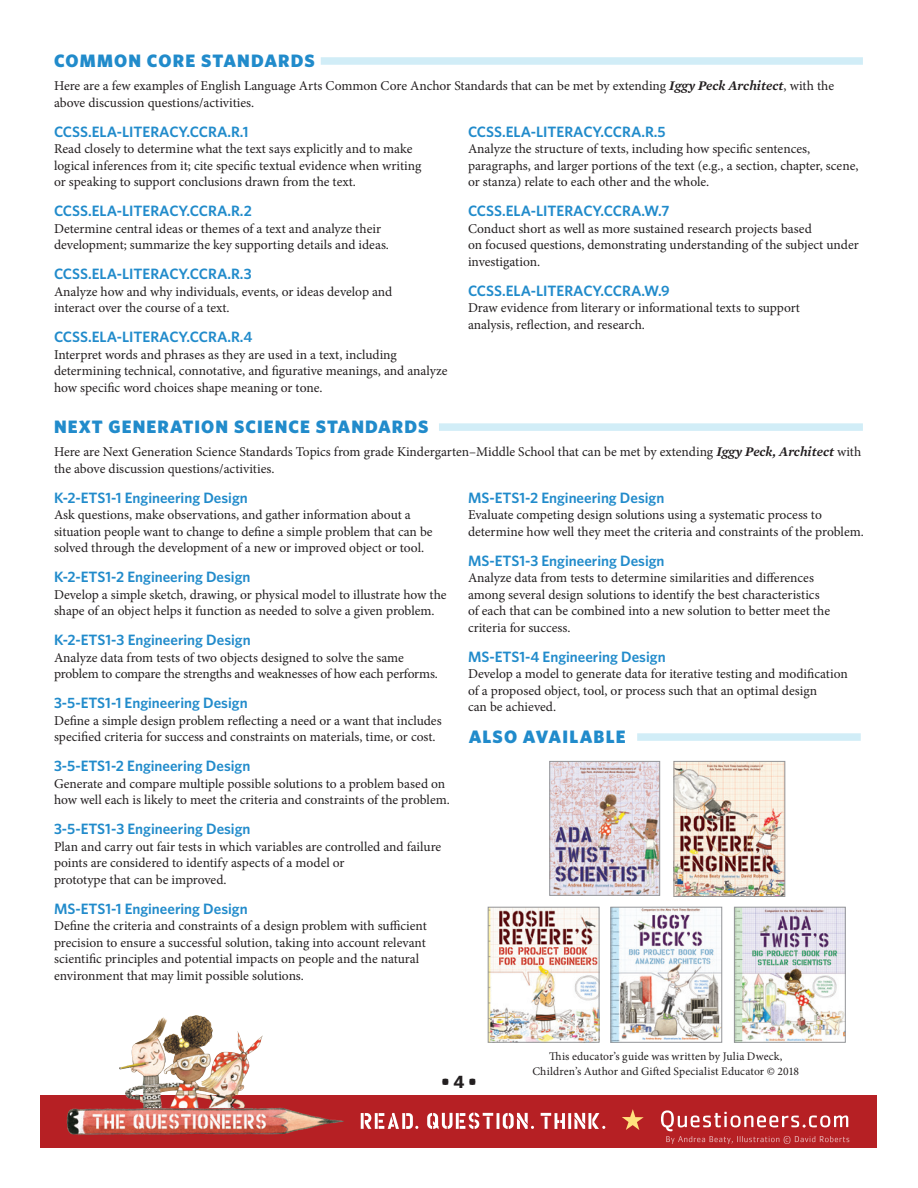
<style>
.page{position:relative;width:918px;height:1188px;background:#fff}
.page>*{position:absolute;margin:0;border:0;box-sizing:border-box;transform-origin:0 0}
.t1{font:900 18px "Whitney";letter-spacing:.06em;color:#218bcb}
.t2{font:700 18px "Whitney";color:#231f20}
.t3{font:600 15px "Whitney";color:#218bcb}
.t4{font:13.5px/16.5px "Minion Pro";color:#231f20}
.t5{font:11.7px/15px "Minion Pro";letter-spacing:.01em;color:#231f20;text-align:center}
.s1{font-family:"Mercury Text G1";font-weight:600;font-style:italic}
</style>
<div class="page">
<div style="left:321px;top:57px;width:542px;height:8px;background:#d1edf7"></div>
<div style="left:439px;top:423px;width:424px;height:8px;background:#d1edf7"></div>
<div style="left:637px;top:733px;width:224px;height:8px;background:#d1edf7"></div>
<img style="left:676px;top:763px;width:107px;height:132px">
<div style="left:674px;top:761px;width:111px;height:136px;border:1px solid #939598"></div>
<img style="left:736px;top:909px;width:108px;height:132px">
<div style="left:734px;top:907px;width:112px;height:136px;border:1px solid #939598"></div>
<img style="left:612px;top:909px;width:108px;height:132px">
<div style="left:610px;top:907px;width:112px;height:136px;border:1px solid #939598"></div>
<img style="left:490px;top:909px;width:107px;height:132px">
<div style="left:488px;top:907px;width:111px;height:136px;border:1px solid #939598"></div>
<img style="left:551px;top:763px;width:107px;height:131px">
<div style="left:549px;top:761px;width:111px;height:135px;border:1px solid #939598"></div>
<svg style="left:40px;top:1095px;width:837px;height:53px;background:#ba3737"></svg>
<img style="left:199px;top:1107px;width:76px;height:2px">
<svg style="left:622px;top:1109px;width:22px;height:21px"></svg>
<svg style="left:661px;top:1110px;width:188px;height:34px;background:#c24548"></svg>
<svg style="left:361px;top:1113px;width:244px;height:16px"></svg>
<img style="left:159px;top:1015px;width:38px;height:68px">
<h1 class="t1" style="left:54px;top:50px;width:262px">COMMON CORE STANDARDS</h1>
<p class="t4" style="left:54px;top:78px;width:782px">Here are a few examples of English Language Arts Common Core Anchor Standards that can be met by extending <span class="s1">Iggy Peck Architect</span>, with the above discussion questions/activities.</p>
<p class="t3" style="left:54px;top:122px;width:196px">CCSS.ELA-LITERACY.CCRA.R.1</p>
<p class="t4" style="left:54px;top:141px;width:369px">Read closely to determine what the text says explicitly and to make logical inferences from it; cite specific textual evidence when writing or speaking to support conclusions drawn from the text.</p>
<p class="t3" style="left:54px;top:202px;width:200px">CCSS.ELA-LITERACY.CCRA.R.2</p>
<p class="t4" style="left:54px;top:220px;width:337px">Determine central ideas or themes of a text and analyze their development; summarize the key supporting details and ideas.</p>
<p class="t3" style="left:54px;top:265px;width:199px">CCSS.ELA-LITERACY.CCRA.R.3</p>
<p class="t4" style="left:54px;top:283px;width:340px">Analyze how and why individuals, events, or ideas develop and interact over the course of a text.</p>
<p class="t3" style="left:54px;top:328px;width:200px">CCSS.ELA-LITERACY.CCRA.R.4</p>
<p class="t4" style="left:54px;top:346px;width:395px">Interpret words and phrases as they are used in a text, including determining technical, connotative, and figurative meanings, and analyze how specific word choices shape meaning or tone.</p>
<p class="t3" style="left:468px;top:122px;width:199px">CCSS.ELA-LITERACY.CCRA.R.5</p>
<p class="t4" style="left:468px;top:141px;width:392px">Analyze the structure of texts, including how specific sentences, paragraphs, and larger portions of the text (e.g., a section, chapter, scene, or stanza) relate to each other and the whole.</p>
<p class="t3" style="left:468px;top:202px;width:203px">CCSS.ELA-LITERACY.CCRA.W.7</p>
<p class="t4" style="left:468px;top:220px;width:392px">Conduct short as well as more sustained research projects based<br>on focused questions, demonstrating understanding of the subject under investigation.</p>
<p class="t3" style="left:468px;top:281px;width:203px">CCSS.ELA-LITERACY.CCRA.W.9</p>
<p class="t4" style="left:468px;top:300px;width:334px">Draw evidence from literary or informational texts to support analysis, reflection, and research.</p>
<h1 class="t1" style="left:54px;top:416px;width:376px">NEXT GENERATION SCIENCE STANDARDS</h1>
<p class="t4" style="left:54px;top:444px;width:809px">Here are Next Generation Science Standards Topics from grade Kindergarten–Middle School that can be met by extending <span class="s1">Iggy Peck, Architect</span> with the above discussion questions/activities.</p>
<p class="t3" style="left:54px;top:489px;width:195px">K-2-ETS1-1 Engineering Design</p>
<p class="t4" style="left:54px;top:507px;width:380px">Ask questions, make observations, and gather information about a situation people want to change to define a simple problem that can be solved through the development of a new or improved object or tool.</p>
<p class="t3" style="left:54px;top:568px;width:198px">K-2-ETS1-2 Engineering Design</p>
<p class="t4" style="left:54px;top:586px;width:394px">Develop a simple sketch, drawing, or physical model to illustrate how the shape of an object helps it function as needed to solve a given problem.</p>
<p class="t3" style="left:54px;top:631px;width:198px">K-2-ETS1-3 Engineering Design</p>
<p class="t4" style="left:54px;top:649px;width:385px">Analyze data from tests of two objects designed to solve the same problem to compare the strengths and weaknesses of how each performs.</p>
<p class="t3" style="left:54px;top:694px;width:195px">3-5-ETS1-1 Engineering Design</p>
<p class="t4" style="left:54px;top:712px;width:389px">Define a simple design problem reflecting a need or a want that includes specified criteria for success and constraints on materials, time, or cost.</p>
<p class="t3" style="left:54px;top:757px;width:198px">3-5-ETS1-2 Engineering Design</p>
<p class="t4" style="left:54px;top:775px;width:397px">Generate and compare multiple possible solutions to a problem based on how well each is likely to meet the criteria and constraints of the problem.</p>
<p class="t3" style="left:54px;top:820px;width:198px">3-5-ETS1-3 Engineering Design</p>
<p class="t4" style="left:54px;top:838px;width:389px">Plan and carry out fair tests in which variables are controlled and failure points are considered to identify aspects of a model or<br>prototype that can be improved.</p>
<p class="t3" style="left:54px;top:900px;width:195px">MS-ETS1-1 Engineering Design</p>
<p class="t4" style="left:54px;top:918px;width:374px">Define the criteria and constraints of a design problem with sufficient precision to ensure a successful solution, taking into account relevant scientific principles and potential impacts on people and the natural environment that may limit possible solutions.</p>
<p class="t3" style="left:468px;top:489px;width:198px">MS-ETS1-2 Engineering Design</p>
<p class="t4" style="left:468px;top:507px;width:397px">Evaluate competing design solutions using a systematic process to determine how well they meet the criteria and constraints of the problem.</p>
<p class="t3" style="left:468px;top:552px;width:198px">MS-ETS1-3 Engineering Design</p>
<p class="t4" style="left:468px;top:570px;width:364px">Analyze data from tests to determine similarities and differences among several design solutions to identify the best characteristics of each that can be combined into a new solution to better meet the criteria for success.</p>
<p class="t3" style="left:468px;top:648px;width:199px">MS-ETS1-4 Engineering Design</p>
<p class="t4" style="left:468px;top:666px;width:381px">Develop a model to generate data for iterative testing and modification of a proposed object, tool, or process such that an optimal design<br>can be achieved.</p>
<h1 class="t1" style="left:469px;top:726px;width:158px">ALSO AVAILABLE</h1>
<h1 class="t2" style="left:441px;top:1069px;width:37px">• 4 •</h1>
<p class="t5" style="left:532px;top:1049px;width:268px">This educator’s guide was written by Julia Dweck,<br>Children’s Author and Gifted Specialist Educator © 2018</p>
</div>
